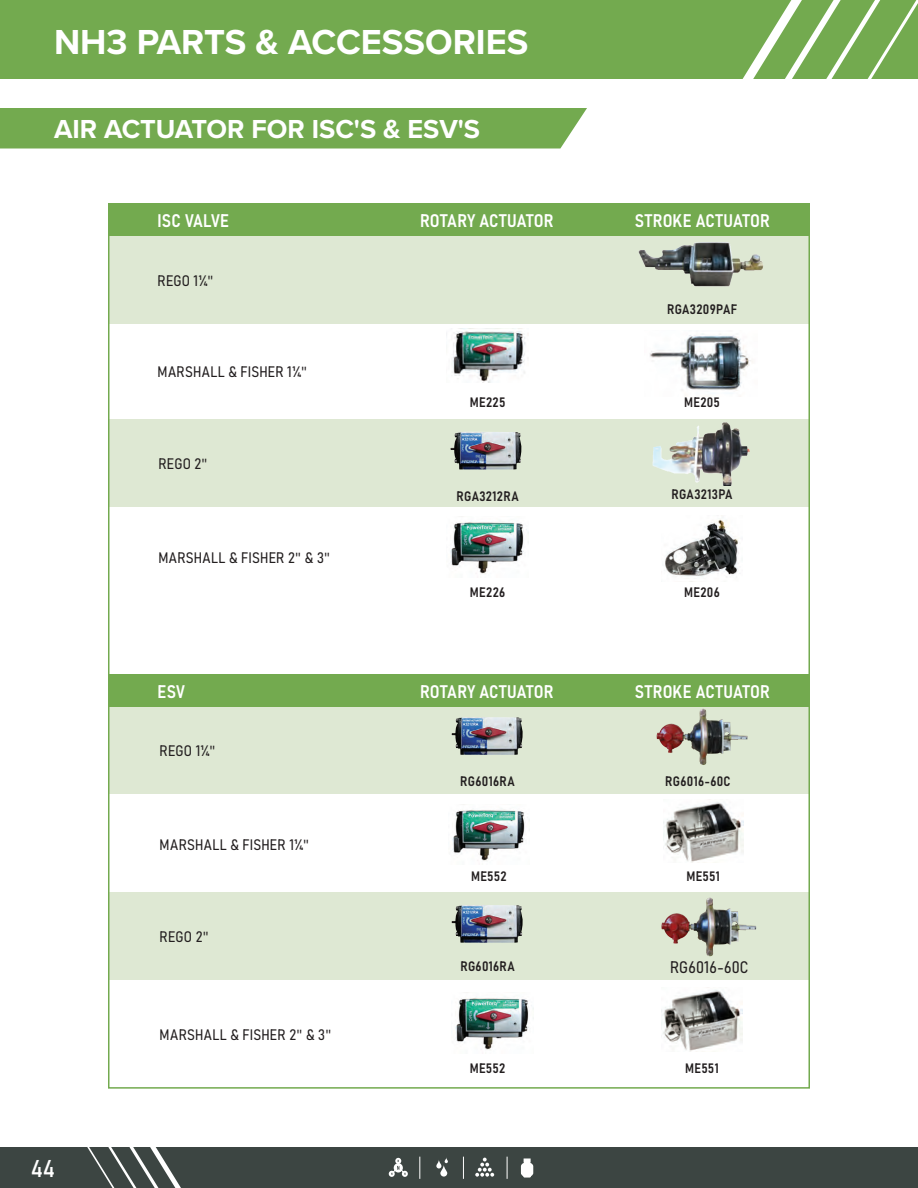
<style>
.page{position:relative;width:918px;height:1188px;background:#fff}
.page>*{position:absolute;margin:0;border:0;box-sizing:border-box;transform-origin:0 0}
.t1{font:700 36px "Proxima Nova";color:#fff}
.t2{font:700 27px "Proxima Nova";color:#fff}
.t3{font:24px "Bahnschrift";color:#fff}
.Product_Name{font:18px "Bahnschrift";letter-spacing:.01em;color:#fff}
.Product_Name-2{font:16.5px "Bahnschrift";letter-spacing:.01em;color:#231f20}
.Product_Name-3{font:15px "Bahnschrift";letter-spacing:.015em;color:#231f20}
.Product_Name-4{font:13.5px "Bahnschrift";letter-spacing:.02em;color:#231f20}
.s1{font-family:"Calibri"}
</style>
<div class="page">
<div style="left:108px;top:236px;width:702px;height:88px;background:#dee8d3"></div>
<div style="left:108px;top:419px;width:702px;height:88px;background:#dee8d3"></div>
<div style="left:108px;top:706px;width:702px;height:88px;background:#dee8d3"></div>
<div style="left:108px;top:892px;width:702px;height:88px;background:#dee8d3"></div>
<img style="left:662px;top:990px;width:80px;height:61px">
<img style="left:638px;top:242px;width:125px;height:45px">
<img style="left:452px;top:328px;width:74px;height:54px">
<img style="left:650px;top:333px;width:103px;height:58px">
<img style="left:450px;top:432px;width:72px;height:38px">
<img style="left:451px;top:717px;width:72px;height:38px">
<img style="left:652px;top:422px;width:98px;height:64px">
<img style="left:450px;top:520px;width:79px;height:54px">
<img style="left:663px;top:799px;width:81px;height:64px">
<img style="left:452px;top:804px;width:78px;height:57px">
<img style="left:455px;top:996px;width:77px;height:54px">
<img style="left:665px;top:519px;width:75px;height:63px">
<img style="left:657px;top:709px;width:91px;height:56px">
<img style="left:451px;top:905px;width:72px;height:38px">
<img style="left:661px;top:898px;width:96px;height:58px">
<div style="left:108px;top:674px;width:702px;height:33px;background:#73aa4f"></div>
<div style="left:108px;top:204px;width:702px;height:32px;background:#73aa4f"></div>
<div style="left:0;top:108px;width:587px;height:40px;background:#73aa4f"></div>
<div style="left:0;top:0;width:918px;height:79px;background:#73aa4f"></div>
<svg style="left:742px;top:0;width:176px;height:79px"></svg>
<div style="left:0;top:1148px;width:918px;height:40px;background:#3c4542"></div>
<svg style="left:82px;top:1147px;width:107px;height:41px"></svg>
<svg style="left:475px;top:1158px;width:19px;height:19px"></svg>
<svg style="left:445px;top:1157px;width:3px;height:6px"></svg>
<svg style="left:436px;top:1159px;width:5px;height:9px"></svg>
<svg style="left:440px;top:1164px;width:7px;height:13px"></svg>
<svg style="left:521px;top:1158px;width:12px;height:20px"></svg>
<svg style="left:389px;top:1158px;width:19px;height:19px"></svg>
<svg style="left:463px;top:1157px;width:1px;height:22px"></svg>
<svg style="left:419px;top:1157px;width:1px;height:22px"></svg>
<svg style="left:507px;top:1157px;width:1px;height:22px"></svg>
<p class="t1" style="left:54px;top:15px;width:476px">NH3 PARTS &amp; ACCESSORIES</p>
<p class="t2" style="left:54px;top:108px;width:428px">AIR ACTUATOR FOR ISC'S &amp; ESV'S</p>
<p class="Product_Name" style="left:158px;top:207px;width:73px">ISC VALVE</p>
<p class="Product_Name" style="left:420px;top:207px;width:135px">ROTARY ACTUATOR</p>
<p class="Product_Name" style="left:635px;top:207px;width:137px">STROKE ACTUATOR</p>
<p class="Product_Name-3" style="left:158px;top:269px;width:57px">REGO 1¼<span class="s1">"</span></p>
<p class="Product_Name-3" style="left:158px;top:361px;width:151px">MARSHALL &amp; FISHER 1¼<span class="s1">"</span></p>
<p class="Product_Name-3" style="left:158px;top:452px;width:51px">REGO 2<span class="s1">"</span></p>
<p class="Product_Name-3" style="left:158px;top:546px;width:173px">MARSHALL &amp; FISHER 2<span class="s1">"</span> &amp; 3<span class="s1">"</span></p>
<p class="Product_Name-4" style="left:667px;top:299px;width:71px">RGA3209PAF</p>
<p class="Product_Name-4" style="left:470px;top:392px;width:37px">ME225</p>
<p class="Product_Name-4" style="left:684px;top:392px;width:37px">ME205</p>
<p class="Product_Name-4" style="left:457px;top:486px;width:64px">RGA3212RA</p>
<p class="Product_Name-4" style="left:671px;top:484px;width:63px">RGA3213PA</p>
<p class="Product_Name-4" style="left:470px;top:582px;width:37px">ME226</p>
<p class="Product_Name-4" style="left:684px;top:582px;width:37px">ME206</p>
<p class="Product_Name" style="left:158px;top:678px;width:29px">ESV</p>
<p class="Product_Name" style="left:420px;top:678px;width:135px">ROTARY ACTUATOR</p>
<p class="Product_Name" style="left:635px;top:678px;width:137px">STROKE ACTUATOR</p>
<p class="t3" style="left:31px;top:1151px;width:25px">44</p>
<p class="Product_Name-3" style="left:160px;top:740px;width:57px">REGO 1¼<span class="s1">"</span></p>
<p class="Product_Name-3" style="left:160px;top:833px;width:151px">MARSHALL &amp; FISHER 1¼<span class="s1">"</span></p>
<p class="Product_Name-3" style="left:160px;top:926px;width:51px">REGO 2<span class="s1">"</span></p>
<p class="Product_Name-3" style="left:160px;top:1024px;width:173px">MARSHALL &amp; FISHER 2<span class="s1">"</span> &amp; 3<span class="s1">"</span></p>
<p class="Product_Name-4" style="left:460px;top:771px;width:56px">RG6016RA</p>
<p class="Product_Name-4" style="left:665px;top:771px;width:67px">RG6016-60C</p>
<p class="Product_Name-4" style="left:471px;top:866px;width:37px">ME552</p>
<p class="Product_Name-4" style="left:687px;top:866px;width:35px">ME551</p>
<p class="Product_Name-4" style="left:460px;top:956px;width:56px">RG6016RA</p>
<p class="Product_Name-2" style="left:670px;top:955px;width:80px">RG6016-60C</p>
<p class="Product_Name-4" style="left:470px;top:1058px;width:37px">ME552</p>
<p class="Product_Name-4" style="left:685px;top:1058px;width:35px">ME551</p>
</div>
